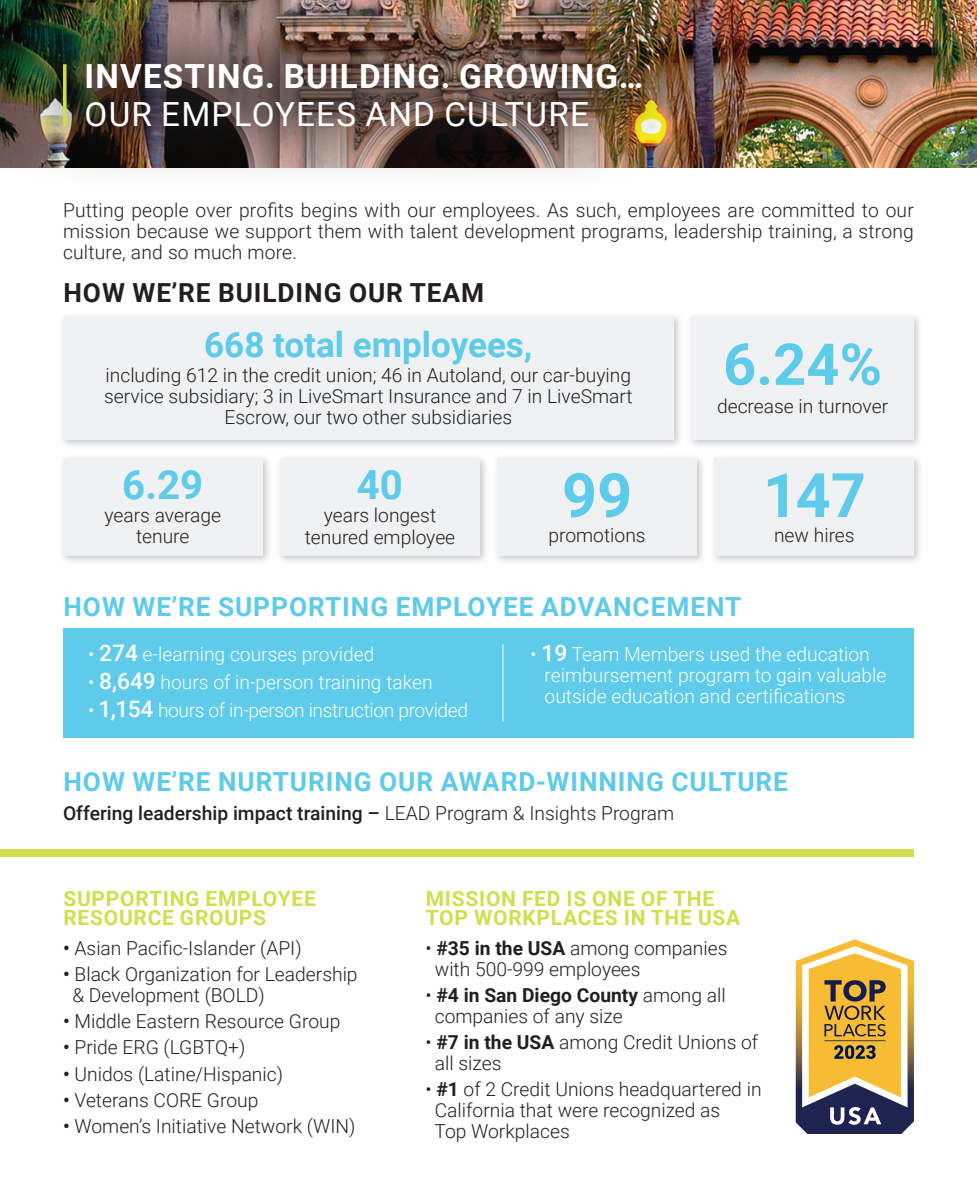
<style>
.page{position:relative;width:977px;height:1197px;background:#fff}
.page>*{position:absolute;margin:0;border:0;box-sizing:border-box;transform-origin:0 0}
.t1{font:700 61.25px "Roboto";color:#5dcbe9}
.t2{font:700 57.75px "Roboto";color:#5dcbe9}
.t3{font:700 40.25px "Roboto";color:#5dcbe9}
.t4{font:700 35px "Roboto";color:#5dcbe9}
.t5{font:700 33.25px "Roboto";letter-spacing:.035em;color:#fff}
.t6{font:33.25px "Roboto";letter-spacing:.035em;color:#fff}
.t7{font:700 26.25px "Roboto";letter-spacing:.035em;color:#5dcbe9}
.t8{font:700 26.25px "Roboto";letter-spacing:.035em;color:#231f20}
.t9{font:700 21px "Roboto";letter-spacing:.035em;color:#d1de4d}
.t10{font:300 19.25px/21px "Roboto";color:#231f20;text-align:justify}
.t11{font:300 19.25px "Roboto";color:#fff}
.t12{font:500 19.25px "Roboto";color:#231f20}
.t13{font:300 19.25px "Roboto";letter-spacing:-.02em;color:#fff}
.t14{font:700 19.25px "Roboto";color:#231f20}
.s1{font-weight:500;font-size:22.75px}
.s2{font-weight:300}
.s3{font-weight:500}
.s4{font-weight:700}
</style>
<div class="page">
<div style="left:63px;top:628px;width:851px;height:110px;background:#5dcbe9"></div>
<img style="left:0;top:0;width:976px;height:168px">
<img style="left:2px;top:3px;width:693px;height:168px">
<hr style="left:63px;top:64px;width:3px;height:63px;background:#d1de4d">
<hr style="left:502px;top:644px;width:1px;height:78px;background:#fff">
<div style="left:0;top:849px;width:914px;height:7px;background:#d1de4d"></div>
<div style="left:686px;top:312px;width:237px;height:138px;background:#231f20;opacity:.25"></div>
<div style="left:691px;top:316px;width:223px;height:124px;background:#f0f1f2"></div>
<div style="left:58px;top:454px;width:214px;height:111px;background:#231f20;opacity:.25"></div>
<div style="left:63px;top:459px;width:199px;height:97px;background:#f0f1f2"></div>
<div style="left:275px;top:454px;width:214px;height:111px;background:#231f20;opacity:.25"></div>
<div style="left:280px;top:459px;width:200px;height:97px;background:#f0f1f2"></div>
<div style="left:492px;top:454px;width:214px;height:111px;background:#231f20;opacity:.25"></div>
<div style="left:497px;top:459px;width:200px;height:97px;background:#f0f1f2"></div>
<div style="left:709px;top:454px;width:214px;height:111px;background:#231f20;opacity:.25"></div>
<div style="left:714px;top:459px;width:200px;height:97px;background:#f0f1f2"></div>
<div style="left:58px;top:312px;width:625px;height:138px;background:#231f20;opacity:.25"></div>
<div style="left:63px;top:316px;width:610px;height:124px;background:#f0f1f2"></div>
<svg style="left:795px;top:939px;width:119px;height:195px"></svg>
<p class="t5" style="left:85px;top:53px;width:560px">INVESTING. BUILDING. GROWING…</p>
<p class="t6" style="left:85px;top:91px;width:506px">OUR EMPLOYEES AND CULTURE</p>
<p class="t10" style="left:63px;top:199px;width:852px">Putting people over profits begins with our employees. As such, employees are committed to our mission because we support them with talent development programs, leadership training, a strong culture, and so much more.</p>
<p class="t8" style="left:63px;top:274px;width:422px">HOW WE’RE BUILDING OUR TEAM</p>
<p class="t4" style="left:204px;top:320px;width:330px">668 total employees,</p>
<p class="t10" style="left:104px;top:364px;width:530px;text-align:center">including 612 in the credit union; 46 in Autoland, our car-buying service subsidiary; 3 in LiveSmart Insurance and 7 in LiveSmart<br>Escrow, our two other subsidiaries</p>
<p class="t3" style="left:122px;top:456px;width:83px">6.29</p>
<p class="t10" style="left:104px;top:504px;width:118px">years average</p>
<p class="t10" style="left:136px;top:525px;width:55px">tenure</p>
<p class="t3" style="left:357px;top:456px;width:48px">40</p>
<p class="t10" style="left:324px;top:504px;width:114px">years longest</p>
<p class="t10" style="left:305px;top:526px;width:152px">tenured employee</p>
<p class="t1" style="left:562px;top:452px;width:72px">99</p>
<p class="t10" style="left:548px;top:523px;width:99px">promotions</p>
<p class="t2" style="left:723px;top:324px;width:160px">6.24%</p>
<p class="t10" style="left:717px;top:395px;width:173px">decrease in turnover</p>
<p class="t1" style="left:762px;top:452px;width:105px">147</p>
<p class="t10" style="left:774px;top:523px;width:82px">new hires</p>
<p class="t7" style="left:63px;top:588px;width:679px">HOW WE’RE SUPPORTING EMPLOYEE ADVANCEMENT</p>
<p class="t11" style="left:88px;top:641px;width:288px">• <span class="s1">274</span> e-learning courses provided</p>
<p class="t11" style="left:88px;top:669px;width:346px">• <span class="s1">8,649</span> hours of in-person training taken</p>
<p class="t13" style="left:88px;top:697px;width:381px">• <span class="s1">1,154</span> hours of in-person instruction provided</p>
<p class="t11" style="left:530px;top:641px;width:341px">• <span class="s1">19</span> Team Members used the education</p>
<p class="t11" style="left:544px;top:662px;width:343px">reimbursement program to gain valuable</p>
<p class="t11" style="left:544px;top:683px;width:302px">outside education and certifications</p>
<p class="t7" style="left:63px;top:764px;width:726px">HOW WE’RE NURTURING OUR AWARD-WINNING CULTURE</p>
<p class="t12" style="left:63px;top:800px;width:612px">Offering leadership impact training – <span class="s2">LEAD Program &amp; Insights Program</span></p>
<p class="t9" style="left:63px;top:884px;width:254px">SUPPORTING EMPLOYEE</p>
<p class="t9" style="left:63px;top:903px;width:204px">RESOURCE GROUPS</p>
<p class="t10" style="left:63px;top:936px;width:240px"><span class="s3">•</span> Asian Pacific-Islander (API)</p>
<p class="t10" style="left:63px;top:963px;width:296px"><span class="s3">•</span> Black Organization for Leadership</p>
<p class="t10" style="left:72px;top:984px;width:194px">&amp; Development (BOLD)</p>
<p class="t10" style="left:63px;top:1010px;width:279px"><span class="s3">•</span> Middle Eastern Resource Group</p>
<p class="t10" style="left:63px;top:1036px;width:184px"><span class="s3">•</span> Pride ERG (LGBTQ+)</p>
<p class="t10" style="left:63px;top:1062px;width:221px"><span class="s3">•</span> Unidos (Latine/Hispanic)</p>
<p class="t10" style="left:63px;top:1089px;width:197px"><span class="s3">•</span> Veterans CORE Group</p>
<p class="t10" style="left:63px;top:1115px;width:294px"><span class="s3">•</span> Women’s Initiative Network (WIN)</p>
<p class="t9" style="left:426px;top:884px;width:290px">MISSION FED IS ONE OF THE</p>
<p class="t9" style="left:426px;top:903px;width:316px">TOP WORKPLACES IN THE USA</p>
<p class="t10" style="left:425px;top:936px;width:303px">• <span class="s4">#35 in the USA</span> among companies</p>
<p class="t10" style="left:435px;top:957px;width:207px">with 500-999 employees</p>
<p class="t14" style="left:425px;top:981px;width:302px"><span class="s2">•</span> #4 in San Diego County <span class="s2">among all</span></p>
<p class="t10" style="left:435px;top:1005px;width:189px">companies of any size</p>
<p class="t10" style="left:435px;top:1031px;width:325px;text-indent:-9px">• <span class="s4">#7 in the USA</span> among Credit Unions of all sizes</p>
<p class="t10" style="left:425px;top:1078px;width:337px">• <span class="s4">#1</span> of 2 Credit Unions headquartered in</p>
<p class="t10" style="left:435px;top:1099px;width:287px">California that were recognized as</p>
<p class="t10" style="left:434px;top:1120px;width:137px">Top Workplaces</p>
</div>
